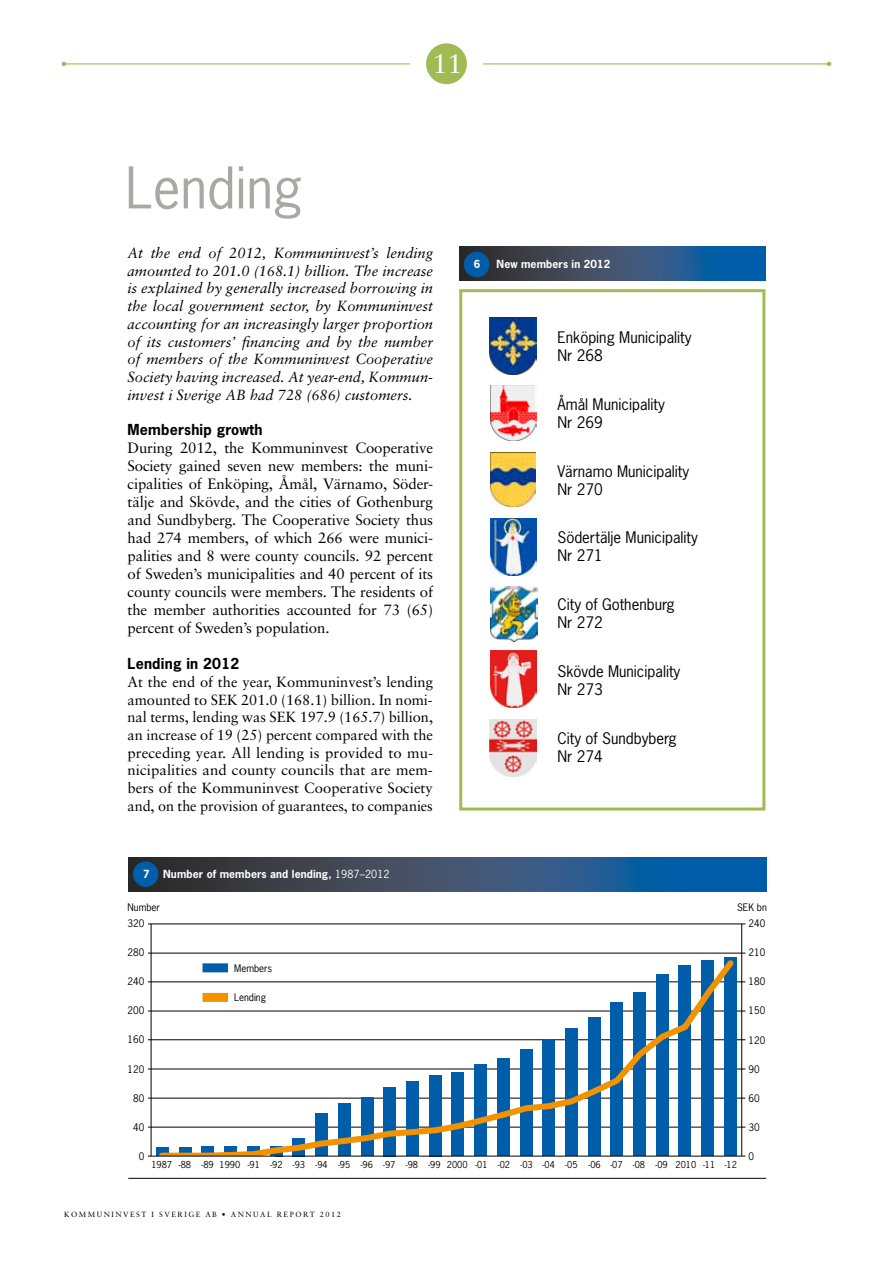
<style>
.page{position:relative;width:893px;height:1263px;background:#fff}
.page>*{position:absolute;margin:0;border:0;box-sizing:border-box;transform-origin:0 0}
.t1{font:54px "News Gothic Std";color:#a8a8a7}
.t2{font:27px "Sabon";color:#fff}
.t3{font:15px/18px "Sabon";letter-spacing:-.01em;color:#000;text-align:justify}
.t4{font:15px/18px "News Gothic Std";color:#000}
.t5{font:italic 14.7px/17.7px "Sabon";color:#000;text-align:justify}
.t6{font:14.7px/17.7px "Sabon";letter-spacing:-.005em;color:#000;text-align:justify}
.t7{font:700 14.25px "News Gothic Std";letter-spacing:.015em;color:#000}
.t8{font:700 10.5px "News Gothic Std";letter-spacing:.01em;color:#fff}
.t9{font:9.75px "News Gothic Std";color:#000}
.t10{font:9px "News Gothic Std";color:#000}
.t11{font:7.5px "Sabon";letter-spacing:.2em;color:#000}
.s1{font-weight:400}
</style>
<div class="page">
<svg style="left:459px;top:247px;width:306px;height:34px;background:#2d4f72"></svg>
<div style="left:464px;top:252px;width:25px;height:25px;background:#005da9;border-radius:50%"></div>
<svg style="left:128px;top:857px;width:638px;height:34px;background:#2d4e70"></svg>
<div style="left:133px;top:861px;width:25px;height:26px;background:#005da9;border-radius:50%"></div>
<hr style="left:148px;top:924px;width:597px;height:1px;background:#000">
<hr style="left:148px;top:953px;width:597px;height:1px;background:#000">
<hr style="left:148px;top:981px;width:597px;height:1px;background:#000">
<hr style="left:148px;top:1011px;width:597px;height:1px;background:#000">
<hr style="left:148px;top:1039px;width:597px;height:1px;background:#000">
<hr style="left:148px;top:1069px;width:597px;height:1px;background:#000">
<hr style="left:148px;top:1098px;width:597px;height:1px;background:#000">
<hr style="left:148px;top:1127px;width:597px;height:1px;background:#000">
<hr style="left:128px;top:1178px;width:638px;height:1px;background:#000">
<hr style="left:151px;top:924px;width:1px;height:232px;background:#000">
<hr style="left:741px;top:924px;width:1px;height:232px;background:#000">
<div style="left:459px;top:289px;width:306px;height:521px;border:3px solid #a1bb53"></div>
<img style="left:491px;top:587px;width:46px;height:54px">
<img style="left:490px;top:518px;width:47px;height:57px">
<img style="left:491px;top:452px;width:45px;height:54px">
<img style="left:489px;top:317px;width:47px;height:57px">
<img style="left:490px;top:385px;width:46px;height:55px">
<img style="left:490px;top:651px;width:47px;height:57px">
<img style="left:489px;top:719px;width:47px;height:57px">
<div style="left:426px;top:43px;width:41px;height:41px;background:#a1bb53;border-radius:50%"></div>
<hr style="left:64px;top:63px;width:346px;height:1px;background:#a1bb53">
<svg style="left:62px;top:62px;width:4px;height:4px"></svg>
<hr style="left:483px;top:63px;width:346px;height:1px;background:#a1bb53">
<svg style="left:827px;top:62px;width:4px;height:4px"></svg>
<svg style="left:156px;top:957px;width:583px;height:199px"></svg>
<hr style="left:148px;top:1156px;width:597px;height:1px;background:#000">
<h2 class="t2" style="left:432px;top:48px;width:32px">11</h2>
<h1 class="t1" style="left:125px;top:153px;width:179px">Lending</h1>
<p class="t5" style="left:128px;top:244px;width:307px">At the end of 2012, Kommuninvest’s lending amounted to 201.0 (168.1) billion. The increase is explained by generally increased borrowing in the local government sector, by Kommuninvest accounting for an increasingly larger proportion of its customers’ financing and by the number of members of the Kommuninvest Cooperative Society having increased. At year-end, Kommun&shy;invest i Sverige AB had 728 (686) customers.</p>
<p class="t7" style="left:128px;top:420px;width:137px">Membership growth</p>
<p class="t3" style="left:128px;top:439px;width:307px">During 2012, the Kommuninvest Cooperative Society gained seven new members: the muni&shy;cipalities of Enköping, Åmål, Värnamo, Söder&shy;tälje and Skövde, and the cities of Gothenburg and Sundbyberg. The Cooperative Society thus had 274 members, of which 266 were munici&shy;palities and 8 were county councils. 92 percent of Sweden’s municipalities and 40 percent of its county councils were members. The residents of the member authorities accounted for 73 (65) percent of Sweden’s population.</p>
<p class="t7" style="left:128px;top:654px;width:113px">Lending in 2012</p>
<p class="t6" style="left:128px;top:673px;width:307px">At the end of the year, Kommuninvest’s lending amounted to SEK 201.0 (168.1) billion. In nomi&shy;nal terms, lending was SEK 197.9 (165.7) billion, an increase of 19 (25) percent compared with the preceding year. All lending is provided to mu&shy;nicipalities and county councils that are mem&shy;bers of the Kommuninvest Cooperative Society and, on the provision of guarantees, to companies</p>
<p class="t8" style="left:474px;top:257px;width:8px">6</p>
<p class="t8" style="left:497px;top:257px;width:115px">New members in 2012</p>
<p class="t4" style="left:557px;top:328px;width:136px">Enköping Municipality<br>Nr 268</p>
<p class="t4" style="left:557px;top:395px;width:109px">Åmål Municipality<br>Nr 269</p>
<p class="t4" style="left:557px;top:462px;width:133px">Värnamo Municipality<br>Nr 270</p>
<p class="t4" style="left:557px;top:528px;width:142px">Södertälje Municipality<br>Nr 271</p>
<p class="t4" style="left:557px;top:595px;width:119px">City of Gothenburg<br>Nr 272</p>
<p class="t4" style="left:557px;top:662px;width:124px">Skövde Municipality<br>Nr 273</p>
<p class="t4" style="left:557px;top:729px;width:121px">City of Sundbyberg<br>Nr 274</p>
<p class="t8" style="left:143px;top:867px;width:8px">7</p>
<p class="t8" style="left:163px;top:867px;width:228px">Number of members and lending, <span class="s1">1987–2012</span></p>
<p class="t9" style="left:128px;top:917px;width:18px">320</p>
<p class="t9" style="left:128px;top:946px;width:18px">280</p>
<p class="t9" style="left:128px;top:975px;width:18px">240</p>
<p class="t9" style="left:128px;top:1004px;width:18px">200</p>
<p class="t9" style="left:128px;top:1033px;width:18px">160</p>
<p class="t9" style="left:128px;top:1063px;width:18px">120</p>
<p class="t9" style="left:133px;top:1092px;width:13px">80</p>
<p class="t9" style="left:133px;top:1121px;width:13px">40</p>
<p class="t9" style="left:139px;top:1150px;width:7px">0</p>
<p class="t9" style="left:737px;top:901px;width:31px">SEK bn</p>
<p class="t9" style="left:128px;top:901px;width:34px">Number</p>
<p class="t9" style="left:748px;top:917px;width:18px">240</p>
<p class="t9" style="left:748px;top:946px;width:18px">210</p>
<p class="t9" style="left:748px;top:975px;width:18px">180</p>
<p class="t9" style="left:748px;top:1004px;width:18px">150</p>
<p class="t9" style="left:748px;top:1033px;width:18px">120</p>
<p class="t9" style="left:748px;top:1063px;width:13px">90</p>
<p class="t9" style="left:748px;top:1092px;width:13px">60</p>
<p class="t9" style="left:748px;top:1121px;width:13px">30</p>
<p class="t9" style="left:748px;top:1150px;width:7px">0</p>
<p class="t9" style="left:234px;top:962px;width:40px">Members</p>
<p class="t9" style="left:234px;top:991px;width:34px">Lending</p>
<p class="t10" style="left:151px;top:1158px;width:587px">1987 -88 -89 1990 -91 -92 -93 -94 -95 -96 -97 -98 -99 2000 -01 -02 -03 -04 -05 -06 -07 -08 -09 2010 -11 -12</p>
<p class="t11" style="left:64px;top:1210px;width:278px">KOMMUNINVEST I SVERIGE AB • ANNUAL REPORT 2012</p>
</div>
